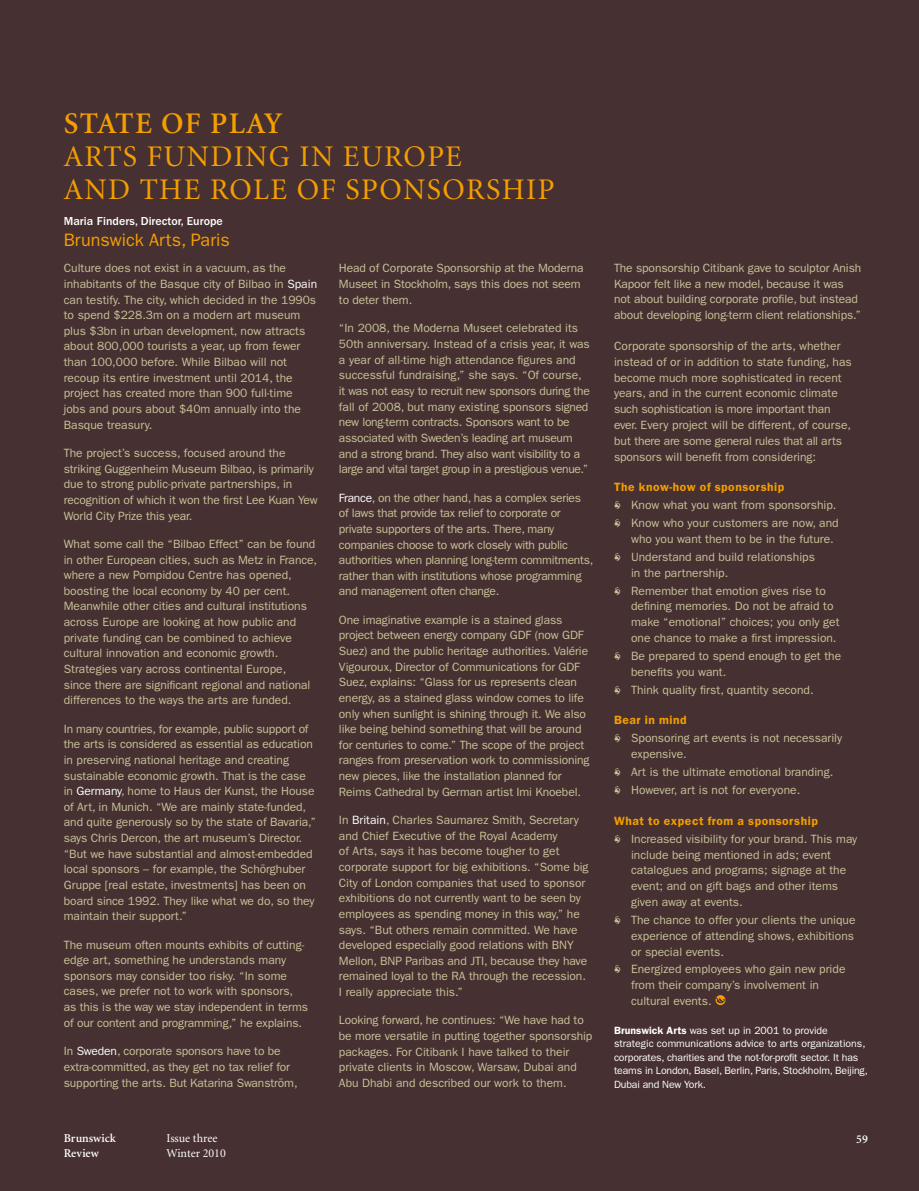
<style>
.page{position:relative;width:919px;height:1191px;background:#fff}
.page>*{position:absolute;margin:0;border:0;box-sizing:border-box;transform-origin:0 0}
.t1{font:30px/33px "Minion";letter-spacing:.045em;color:#f49e00}
.t2{font:600 30px "Minion";color:#f49e00}
.t3{font:18px "ITC Franklin Gothic Std";color:#f49e00}
.t4{font:12px/15.6px "ITC Franklin Gothic Std";letter-spacing:-.005em;color:#c9c39a}
.t5{font:600 12px "ITC Franklin Gothic Std";letter-spacing:.045em;color:#f49e00}
.t6{font:500 12px "ITC Franklin Gothic Std";color:#fff}
.t7{font:12px "Minion";color:#fff}
.t8{font:600 12px/15px "Minion";color:#fff}
.t9{font:10.5px/13.5px "ITC Franklin Gothic Std";letter-spacing:-.015em;color:#fff}
.s1{color:#fff}
.s2{font-weight:600}
</style>
<div class="page">
<div style="left:0;top:0;width:918px;height:1191px;background:#463031"></div>
<svg style="left:715px;top:995px;width:10px;height:10px"></svg>
<h1 class="t2" style="left:64px;top:108px;width:35px">state</h1>
<h1 class="t2" style="left:161px;top:108px;width:123px">of play</h1>
<h1 class="t1" style="left:64px;top:141px;width:492px">ARTS FUNDING IN EUROPE<br>AND THE ROLE OF SPONSORSHIP</h1>
<p class="t6" style="left:64px;top:215px;width:160px">Maria Finders, Director, Europe</p>
<h2 class="t3" style="left:64px;top:230px;width:167px">Brunswick Arts, Paris</h2>
<p class="t4" style="left:64px;top:260px;width:255px">Culture does not exist in a vacuum, as the inhabitants of the Basque city of Bilbao in <span class="s1">Spain </span>can testify. The city, which decided in the 1990s to spend $228.3m on a modern art museum plus $3bn in urban development, now attracts about 800,000 tourists a year, up from fewer than 100,000 before. While Bilbao will not recoup its entire investment until 2014, the project has created more than 900 full-time jobs and pours about $40m annually into the Basque treasury.</p>
<p class="t4" style="left:64px;top:445px;width:255px">The project’s success, focused around the striking Guggenheim Museum Bilbao, is primarily due to strong public-private partnerships, in recognition of which it won the first Lee Kuan Yew World City Prize this year.</p>
<p class="t4" style="left:64px;top:536px;width:255px">What some call the “Bilbao Effect” can be found in other European cities, such as Metz in France, where a new Pompidou Centre has opened, boosting the local economy by 40 per cent.<br>Meanwhile other cities and cultural institutions across Europe are looking at how public and private funding can be combined to achieve cultural innovation and economic growth.<br>Strategies vary across continental Europe,<br>since there are significant regional and national differences to the ways the arts are funded.</p>
<p class="t4" style="left:64px;top:721px;width:254px">In many countries, for example, public support of the arts is considered as essential as education in preserving national heritage and creating sustainable economic growth. That is the case in <span class="s1">Germany</span>, home to Haus der Kunst, the House of Art, in Munich. “We are mainly state-funded, and quite generously so by the state of Bavaria,” says Chris Dercon, the art museum’s Director. “But we have substantial and almost-embedded local sponsors – for example, the Schörghuber Gruppe [real estate, investments] has been on board since 1992. They like what we do, so they maintain their support.”</p>
<p class="t4" style="left:64px;top:936px;width:246px">The museum often mounts exhibits of cutting&shy;edge art, something he understands many sponsors may consider too risky. “In some cases, we prefer not to work with sponsors, as this is the way we stay independent in terms of our content and programming,” he explains.</p>
<p class="t4" style="left:64px;top:1043px;width:235px">In <span class="s1">Sweden</span>, corporate sponsors have to be extra-committed, as they get no tax relief for supporting the arts. But Katarina Swanström,</p>
<p class="t4" style="left:339px;top:260px;width:246px">Head of Corporate Sponsorship at the Moderna<br>Museet in Stockholm, says this does not seem to deter them.</p>
<p class="t4" style="left:339px;top:320px;width:252px">“In 2008, the Moderna Museet celebrated its 50th anniversary. Instead of a crisis year, it was a year of all-time high attendance figures and successful fundraising,” she says. “Of course, it was not easy to recruit new sponsors during the fall of 2008, but many existing sponsors signed new long-term contracts. Sponsors want to be associated with Sweden’s leading art museum and a strong brand. They also want visibility to a large and vital target group in a prestigious venue.”</p>
<p class="t4" style="left:339px;top:490px;width:256px"><span class="s1">France</span>, on the other hand, has a complex series of laws that provide tax relief to corporate or private supporters of the arts. There, many companies choose to work closely with public authorities when planning long-term commitments, rather than with institutions whose programming and management often change.</p>
<p class="t4" style="left:339px;top:612px;width:252px">One imaginative example is a stained glass project between energy company GDF (now GDF Suez) and the public heritage authorities. Valérie Vigouroux, Director of Communications for GDF Suez, explains: “Glass for us represents clean energy, as a stained glass window comes to life only when sunlight is shining through it. We also like being behind something that will be around for centuries to come.” The scope of the project ranges from preservation work to commissioning new pieces, like the installation planned for Reims Cathedral by German artist Imi Knoebel.</p>
<p class="t4" style="left:339px;top:812px;width:251px">In <span class="s1">Britain</span>, Charles Saumarez Smith, Secretary and Chief Executive of the Royal Academy<br>of Arts, says it has become tougher to get corporate support for big exhibitions. “Some big City of London companies that used to sponsor exhibitions do not currently want to be seen by employees as spending money in this way,” he says. “But others remain committed. We have developed especially good relations with BNY Mellon, BNP Paribas and JTI, because they have remained loyal to the RA through the recession.<br>I really appreciate this.”</p>
<p class="t4" style="left:339px;top:1012px;width:255px">Looking forward, he continues: “We have had to be more versatile in putting together sponsorship packages. For Citibank I have talked to their private clients in Moscow, Warsaw, Dubai and Abu Dhabi and described our work to them.</p>
<p class="t4" style="left:614px;top:260px;width:249px">The sponsorship Citibank gave to sculptor Anish Kapoor felt like a new model, because it was not about building corporate profile, but instead about developing long-term client relationships.”</p>
<p class="t4" style="left:614px;top:338px;width:239px">Corporate sponsorship of the arts, whether instead of or in addition to state funding, has become much more sophisticated in recent years, and in the current economic climate such sophistication is more important than ever. Every project will be different, of course, but there are some general rules that all arts sponsors will benefit from considering:</p>
<p class="t5" style="left:614px;top:480px;width:172px">The know-how of sponsorship</p>
<p class="t4" style="left:631px;top:496px;width:209px;line-height:18px">Know what you want from sponsorship.<br>Know who your customers are now, and</p>
<p class="t4" style="left:631px;top:530px;width:204px;line-height:18px">who you want them to be in the future.<br>Understand and build relationships</p>
<p class="t4" style="left:631px;top:564px;width:196px;line-height:18px">in the partnership.<br>Remember that emotion gives rise to</p>
<p class="t4" style="left:631px;top:598px;width:210px">defining memories. Do not be afraid to make “emotional” choices; you only get one chance to make a first impression.</p>
<p class="t4" style="left:631px;top:648px;width:211px">Be prepared to spend enough to get the benefits you want.</p>
<p class="t4" style="left:631px;top:682px;width:184px">Think quality first, quantity second.</p>
<p class="t5" style="left:614px;top:713px;width:74px">Bear in mind</p>
<p class="t4" style="left:631px;top:730px;width:212px">Sponsoring art events is not necessarily expensive.</p>
<p class="t4" style="left:631px;top:763px;width:204px;line-height:18px">Art is the ultimate emotional branding.<br>However, art is not for everyone.</p>
<p class="t5" style="left:614px;top:813px;width:205px">What to expect from a sponsorship</p>
<p class="t4" style="left:631px;top:831px;width:228px">Increased visibility for your brand. This may include being mentioned in ads; event catalogues and programs; signage at the event; and on gift bags and other items given away at events.</p>
<p class="t4" style="left:631px;top:912px;width:226px">The chance to offer your clients the unique experience of attending shows, exhibitions or special events.</p>
<p class="t4" style="left:631px;top:961px;width:216px">Energized employees who gain new pride from their company’s involvement in cultural events.</p>
<p class="t9" style="left:614px;top:1023px;width:255px"><span class="s2">Brunswick Arts</span> was set up in 2001 to provide strategic communications advice to arts organizations, corporates, charities and the not-for-profit sector. It has teams in London, Basel, Berlin, Paris, Stockholm, Beijing, Dubai and New York.</p>
<p class="t8" style="left:64px;top:1131px;width:53px">Brunswick<br>Review</p>
<p class="t7" style="left:166px;top:1132px;width:52px">ISSUE THREE</p>
<p class="t8" style="left:856px;top:1131px;width:13px">59</p>
<p class="t7" style="left:166px;top:1147px;width:61px">WINTER 2010</p>
</div>
